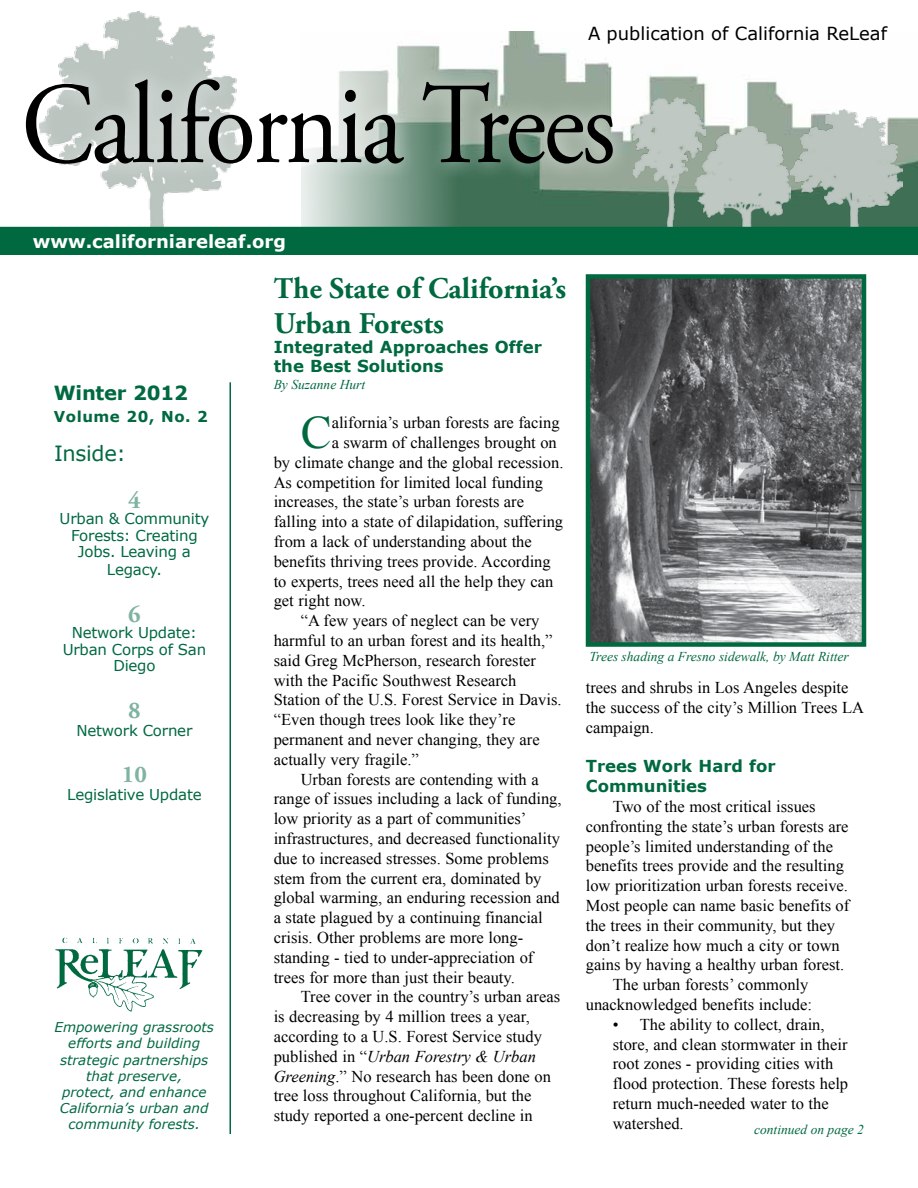
<style>
.page{position:relative;width:918px;height:1188px;background:#fff}
.page>*{position:absolute;margin:0;border:0;box-sizing:border-box;transform-origin:0 0}
.t1{font:115.5px "Adobe Garamond Pro";letter-spacing:-.025em;color:#000;scale:.9 1}
.t2{font:46.35px "Times New Roman";color:#006940}
.t3{font:700 30px/34.5px "Adobe Garamond Pro";color:#006940}
.t4{font:700 24px "Adobe Garamond Pro";color:#80b49f}
.t5{font:21px "Verdana";letter-spacing:-.015em;color:#006940}
.t6{font:700 19.5px "Verdana";letter-spacing:-.015em;color:#006940}
.t7{font:18px "Verdana";color:#000}
.t8{font:700 18px "Verdana";color:#fff}
.t9{font:16.5px/19.8px "Times New Roman";color:#000}
.t10{font:700 16.5px/19.8px "Verdana";color:#006940}
.t11{font:italic 16.5px "Times New Roman";color:#000}
.t12{font:16.35px "Times New Roman";color:#000}
.t13{font:15px/16.5px "Verdana";letter-spacing:-.015em;color:#006940;text-align:center}
.t14{font:700 15px "Verdana";letter-spacing:.035em;color:#006940}
.t15{font:italic 13.5px/16.2px "Verdana";color:#006940;text-align:center}
.t16{font:italic 13.5px "Times New Roman";color:#006940}
.s1{font-style:normal}
.s2{font-style:italic}
.s3{font-size:16.35px}
</style>
<div class="page">
<img style="left:39px;top:11px;width:207px;height:216px">
<img style="left:301px;top:31px;width:617px;height:196px">
<img style="left:791px;top:109px;width:111px;height:118px">
<img style="left:706px;top:126px;width:84px;height:101px">
<img style="left:631px;top:97px;width:75px;height:130px">
<div style="left:0;top:227px;width:918px;height:28px;background:#006940"></div>
<div style="left:8px;top:61px;width:623px;height:121px;background:#fff;opacity:.75"></div>
<img style="left:55px;top:938px;width:148px;height:74px">
<hr style="left:230px;top:382px;width:1px;height:752px;background:#006940">
<img style="left:591px;top:279px;width:270px;height:363px">
<div style="left:586px;top:274px;width:280px;height:373px;border:4px solid #006940"></div>
<p class="t7" style="left:588px;top:21px;width:301px">A publication of California ReLeaf</p>
<h1 class="t1" style="left:21px;top:56px;width:662px">California Trees</h1>
<p class="t8" style="left:33px;top:229px;width:255px">www.californiareleaf.org</p>
<p class="t6" style="left:54px;top:379px;width:135px">Winter 2012</p>
<p class="t14" style="left:54px;top:406px;width:156px">Volume 20, No. 2</p>
<p class="t5" style="left:54px;top:439px;width:74px">Inside:</p>
<h3 class="t4" style="left:128px;top:486px;width:14px">4</h3>
<p class="t13" style="left:60px;top:510px;width:151px">Urban &amp; Community<br>Forests: Creating<br>Jobs. Leaving a</p>
<p class="t13" style="left:107px;top:561px;width:57px">Legacy.</p>
<h3 class="t4" style="left:128px;top:600px;width:14px">6</h3>
<p class="t13" style="left:63px;top:625px;width:145px">Network Update:<br>Urban Corps of San<br>Diego</p>
<h3 class="t4" style="left:128px;top:697px;width:14px">8</h3>
<p class="t13" style="left:77px;top:722px;width:117px">Network Corner</p>
<h3 class="t4" style="left:122px;top:760px;width:26px">10</h3>
<p class="t13" style="left:67px;top:786px;width:136px">Legislative Update</p>
<p class="t15" style="left:55px;top:1019px;width:161px">Empowering grassroots efforts and building strategic partnerships that preserve,<br>protect, and enhance<br>California’s urban and community forests.</p>
<h3 class="t3" style="left:274px;top:272px;width:294px">The State of California’s<br>Urban Forests</h3>
<p class="t10" style="left:274px;top:336px;width:270px">Integrated Approaches Offer the Best Solutions</p>
<p class="t16" style="left:274px;top:375px;width:93px">By Suzanne Hurt</p>
<h2 class="t2" style="left:301px;top:401px;width:32px">C</h2>
<p class="t9" style="left:332px;top:412px;width:229px">alifornia’s urban forests are facing</p>
<p class="t9" style="left:332px;top:432px;width:227px">a swarm of challenges brought on</p>
<p class="t9" style="left:274px;top:452px;width:291px">by climate change and the global recession.</p>
<p class="t9" style="left:274px;top:472px;width:271px">As competition for limited local funding</p>
<p class="t9" style="left:274px;top:492px;width:252px">increases, the state’s urban forests are</p>
<p class="t9" style="left:274px;top:511px;width:291px">falling into a state of dilapidation, suffering</p>
<p class="t9" style="left:274px;top:531px;width:260px">from a lack of understanding about the</p>
<p class="t9" style="left:274px;top:551px;width:279px">benefits thriving trees provide. According</p>
<p class="t9" style="left:274px;top:571px;width:281px">to experts, trees need all the help they can</p>
<p class="t9" style="left:274px;top:591px;width:93px">get right now.</p>
<p class="t9" style="left:301px;top:610px;width:240px">“A few years of neglect can be very</p>
<p class="t9" style="left:274px;top:630px;width:280px">harmful to an urban forest and its health,”</p>
<p class="t9" style="left:274px;top:650px;width:264px">said Greg McPherson, research forester</p>
<p class="t9" style="left:274px;top:670px;width:244px">with the Pacific Southwest Research</p>
<p class="t9" style="left:274px;top:690px;width:289px">Station of the U.S. Forest Service in Davis.</p>
<p class="t9" style="left:274px;top:709px;width:243px">“Even though trees look like they’re</p>
<p class="t9" style="left:274px;top:729px;width:267px">permanent and never changing, they are</p>
<p class="t9" style="left:274px;top:749px;width:147px">actually very fragile.”</p>
<p class="t9" style="left:301px;top:769px;width:240px">Urban forests are contending with a</p>
<p class="t9" style="left:274px;top:789px;width:289px">range of issues including a lack of funding,</p>
<p class="t9" style="left:274px;top:808px;width:254px">low priority as a part of communities’</p>
<p class="t9" style="left:274px;top:828px;width:288px">infrastructures, and decreased functionality</p>
<p class="t9" style="left:274px;top:848px;width:277px">due to increased stresses. Some problems</p>
<p class="t9" style="left:274px;top:868px;width:269px">stem from the current era, dominated by</p>
<p class="t9" style="left:274px;top:888px;width:288px">global warming, an enduring recession and</p>
<p class="t9" style="left:274px;top:907px;width:271px">a state plagued by a continuing financial</p>
<p class="t9" style="left:274px;top:927px;width:251px">crisis. Other problems are more long-</p>
<p class="t9" style="left:274px;top:947px;width:261px">standing - tied to under-appreciation of</p>
<p class="t9" style="left:274px;top:967px;width:243px">trees for more than just their beauty.</p>
<p class="t9" style="left:301px;top:987px;width:261px">Tree cover in the country’s urban areas</p>
<p class="t9" style="left:274px;top:1006px;width:258px">is decreasing by 4 million trees a year,</p>
<p class="t9" style="left:274px;top:1026px;width:270px">according to a U.S. Forest Service study</p>
<p class="t11" style="left:274px;top:1045px;width:264px"><span class="s1">published in “</span>Urban Forestry &amp; Urban</p>
<p class="t9" style="left:274px;top:1066px;width:279px"><span class="s2">Greening</span>.” No research has been done on</p>
<p class="t9" style="left:274px;top:1086px;width:259px">tree loss throughout California, but the</p>
<p class="t9" style="left:274px;top:1105px;width:261px">study reported a one-percent decline in</p>
<p class="t16" style="left:590px;top:647px;width:261px">Trees shading a Fresno sidewalk, by Matt Ritter</p>
<p class="t9" style="left:586px;top:678px;width:280px">trees and shrubs in Los Angeles despite the success of the city’s Million Trees LA campaign.</p>
<p class="t10" style="left:586px;top:756px;width:192px">Trees Work Hard for<br>Communities</p>
<p class="t9" style="left:613px;top:796px;width:204px">Two of the most critical issues</p>
<p class="t9" style="left:586px;top:816px;width:264px">confronting the state’s urban forests are</p>
<p class="t9" style="left:586px;top:836px;width:249px">people’s limited understanding of the</p>
<p class="t9" style="left:586px;top:856px;width:260px">benefits trees provide and the resulting</p>
<p class="t9" style="left:586px;top:876px;width:264px">low prioritization urban forests receive.</p>
<p class="t9" style="left:586px;top:895px;width:265px">Most people can name basic benefits of</p>
<p class="t9" style="left:586px;top:915px;width:251px">the trees in their community, but they</p>
<p class="t9" style="left:586px;top:935px;width:256px">don’t realize how much a city or town</p>
<p class="t9" style="left:586px;top:955px;width:260px">gains by having a healthy urban forest.</p>
<p class="t9" style="left:613px;top:975px;width:197px">The urban forests’ commonly</p>
<p class="t9" style="left:586px;top:994px;width:228px">unacknowledged benefits include:</p>
<p class="t9" style="left:613px;top:1014px;width:237px">• The ability to collect, drain, store, and clean stormwater in their root zones - providing cities with flood protection. These forests help return much-needed <span class="s3">water to the</span></p>
<p class="t12" style="left:613px;top:1112px;width:73px">watershed.</p>
<p class="t16" style="left:754px;top:1120px;width:111px">continued on page 2</p>
</div>
